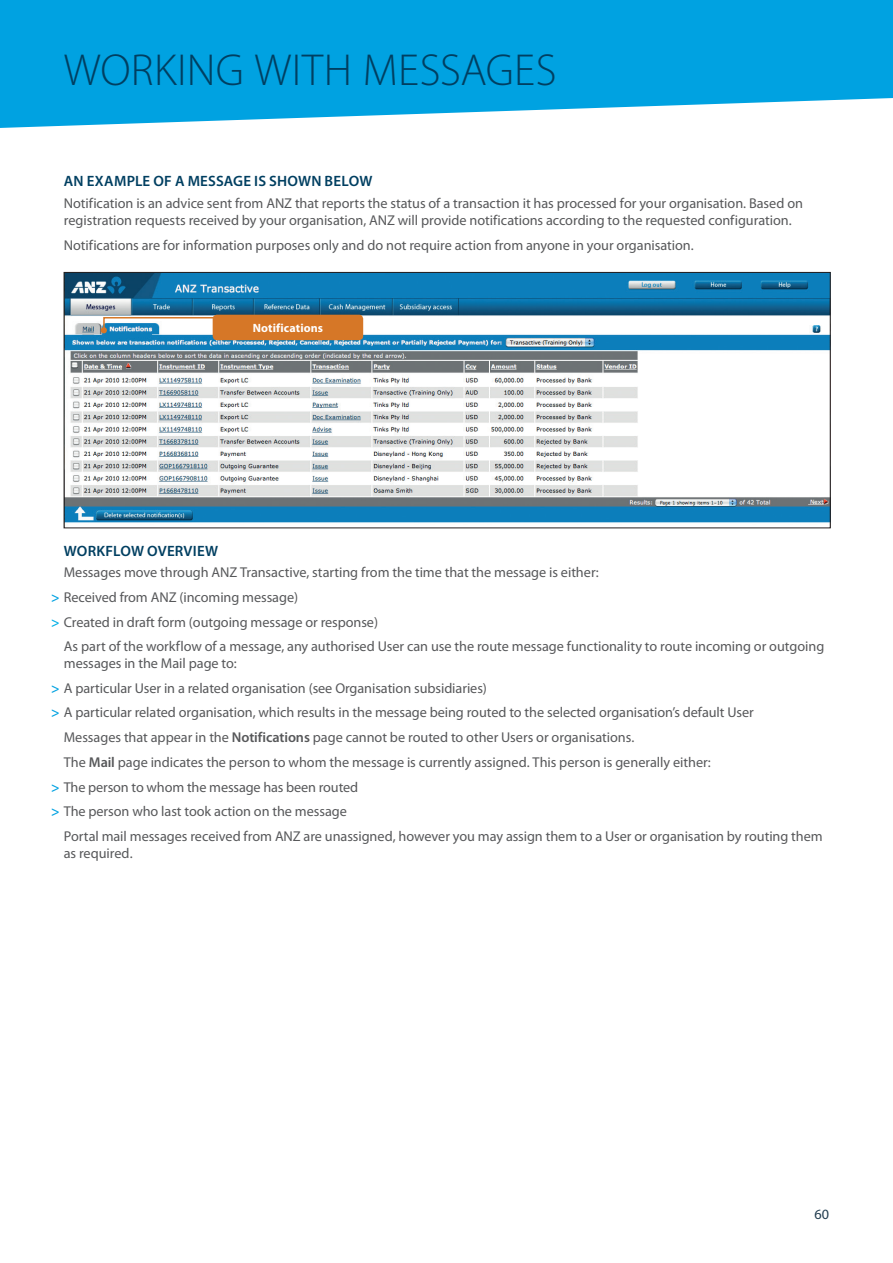
<style>
.page{position:relative;width:893px;height:1263px;background:#fff}
.page>*{position:absolute;margin:0;border:0;box-sizing:border-box;transform-origin:0 0}
.t1{font:300 45px "Myriad Pro";letter-spacing:.005em;color:#003f61}
.t2{font:600 15px "Myriad Pro";letter-spacing:.015em;color:#003f61}
.t3{font:14.25px/16.5px "Myriad Pro";letter-spacing:-.005em;color:#57585a}
.t4{font:14.25px "Myriad Pro";color:#223d50}
.t5{font:700 12px "Myriad Pro";letter-spacing:.01em;color:#fff}
.s1{font-weight:600;color:#00a2e1}
.s2{font-weight:600;color:#00afe6}
.s3{font-weight:600}
</style>
<div class="page">
<svg style="left:0;top:0;width:893px;height:128px;background:#1dace4"></svg>
<img style="left:66px;top:274px;width:762px;height:249px">
<div style="left:64px;top:272px;width:766px;height:256px;border:1px solid #231f20"></div>
<div style="left:213px;top:315px;width:150px;height:25px;background:#d67727;border-radius:4px"></div>
<svg style="left:101px;top:316px;width:113px;height:17px"></svg>
<h1 class="t1" style="left:64px;top:42px;width:216px">WORKI NG WITH</h1>
<h1 class="t1" style="left:363px;top:42px;width:195px">MESSAGES</h1>
<p class="t2" style="left:64px;top:171px;width:139px">AN EXAMPLE OF A MESSAGE</p>
<p class="t2" style="left:254px;top:171px;width:118px">IS SHOWN BELOW</p>
<p class="t3" style="left:64px;top:195px;width:741px">Notification is an advice sent from ANZ that reports the status of a transaction it has processed for your organisation. Based on registration requests received by your organisation, ANZ will provide notifications according to the requested configuration.</p>
<p class="t3" style="left:64px;top:236px;width:631px">Notifications are for information purposes only and do not require action from anyone in your organisation.</p>
<p class="t5" style="left:253px;top:320px;width:72px">Notifications</p>
<p class="t2" style="left:64px;top:541px;width:123px">WORKFLOW OVE RVIEW</p>
<p class="t3" style="left:51px;top:560px;width:549px;line-height:24.8px;text-indent:13px">Messages move through ANZ Transactive, starting from the time that the message is either: <span class="s1">&gt;</span> Received from ANZ (incoming message)<br><span class="s2">&gt;</span> Created in draft form (outgoing message or response)</p>
<p class="t3" style="left:64px;top:638px;width:762px">As part of the workflow of a message, any authorised User can use the route message functionality to route incoming or outgoing messages in the Mail page to:</p>
<p class="t3" style="left:51px;top:679px;width:437px"><span class="s1">&gt;</span> A particular User in a related organisation (see Organisation subsidiaries)</p>
<p class="t3" style="left:51px;top:704px;width:704px"><span class="s1">&gt;</span> A particular related organisation, which results in the message being routed to the selected organisation’s default User</p>
<p class="t3" style="left:64px;top:729px;width:572px">Messages that appear in the <span class="s3">NOTIFICATIONS</span> page cannot be routed to other Users or organisations.</p>
<p class="t3" style="left:64px;top:754px;width:649px">The <span class="s3">MAIL</span> page indicates the person to whom the message is currently assigned. This person is generally either:</p>
<p class="t3" style="left:51px;top:778px;width:309px"><span class="s1">&gt;</span> The person to whom the message has been routed</p>
<p class="t3" style="left:51px;top:803px;width:297px"><span class="s1">&gt;</span> The person who last took action on the message</p>
<p class="t3" style="left:64px;top:828px;width:761px">Portal mail messages received from ANZ are unassigned, however you may assign them to a User or organisation by routing them</p>
<p class="t3" style="left:64px;top:844px;width:70px">as required.</p>
<p class="t4" style="left:814px;top:1206px;width:16px">60</p>
</div>
